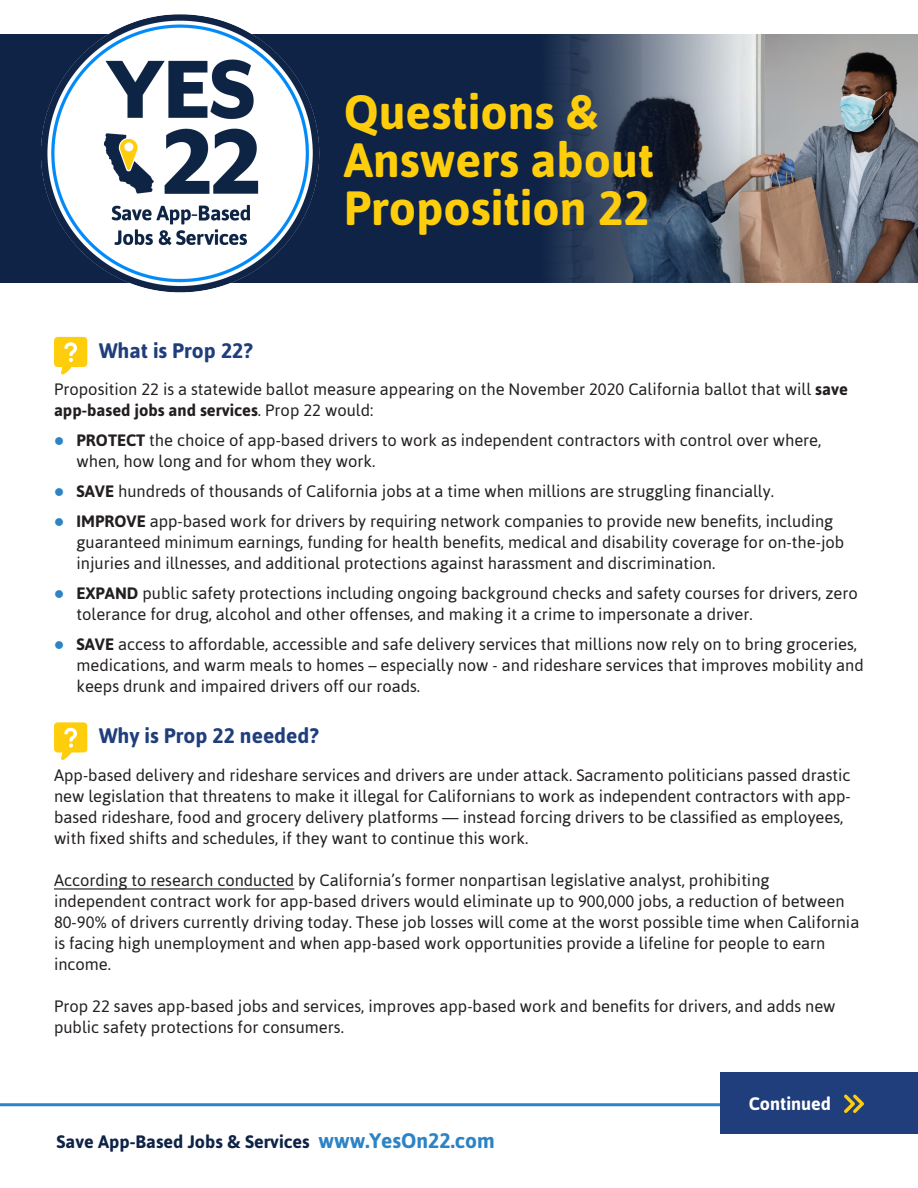
<style>
.page{position:relative;width:918px;height:1188px;background:#fff}
.page>*{position:absolute;margin:0;border:0;box-sizing:border-box;transform-origin:0 0}
.t1{font:700 48px/48px "Asap";color:#fecd0c}
.Paragraph_Style_1{font:700 21px "Asap";color:#203e7c}
.t2{font:700 18px "Asap";color:#0e2345}
.Paragraph_Style_1-2{font:700 18px "Asap";color:#fff}
.t3{font:16.5px/21px "Asap";color:#231f20}
.s1{font-family:"Gotham"}
.s2{font-weight:700}
.s3{color:#2c83c5}
.s4{font-family:"Open Sans"}
.s5{font-size:21px;color:#2c83c5}
</style>
<div class="page">
<hr style="left:0;top:1103px;width:918px;height:3px;background:#2c83c5">
<div style="left:0;top:34px;width:918px;height:249px;background:#0e2345"></div>
<img style="left:551px;top:34px;width:367px;height:249px">
<hr style="left:54px;top:888px;width:240px;height:2px;background:#231f20">
<svg style="left:54px;top:337px;width:33px;height:37px"></svg>
<svg style="left:54px;top:722px;width:33px;height:38px"></svg>
<img style="left:41px;top:14px;width:279px;height:279px">
<div style="left:720px;top:1073px;width:198px;height:61px;background:#203e7c"></div>
<svg style="left:844px;top:1095px;width:20px;height:18px"></svg>
<p class="t1" style="left:344px;top:88px;width:312px">Questions <span class="s1">&amp;<br></span>Answers about<br>Proposition 22</p>
<p class="Paragraph_Style_1" style="left:99px;top:338px;width:155px">What is Prop 22?</p>
<p class="t3" style="left:54px;top:379px;width:796px">Proposition 22 is a statewide ballot measure appearing on the November 2020 California ballot that will <span class="s2">save app-based jobs and services</span>. Prop 22 would:</p>
<p class="t3" style="left:76px;top:430px;width:746px;text-indent:-22px"><span class="s3">●</span> <span class="s2">PROTECT</span> the choice of app-based drivers to work as independent contractors with control over where, when, how long and for whom they work.</p>
<p class="t3" style="left:54px;top:481px;width:722px"><span class="s3">●</span> <span class="s2">SAVE</span> hundreds of thousands of California jobs at a time when millions are struggling financially.</p>
<p class="t3" style="left:76px;top:511px;width:769px;text-indent:-22px"><span class="s3">●</span> <span class="s2">IMPROVE</span> app-based work for drivers by requiring network companies to provide new benefits, including guaranteed minimum earnings, funding for health benefits, medical and disability coverage for on-the-job injuries and illnesses, and additional protections against harassment and discrimination.</p>
<p class="t3" style="left:76px;top:583px;width:783px;text-indent:-22px"><span class="s3">●</span> <span class="s2">EXPAND</span> public safety protections including ongoing background checks and safety courses for drivers, zero tolerance for drug, alcohol and other offenses, and making it a crime to impersonate a driver.</p>
<p class="t3" style="left:76px;top:634px;width:789px;text-indent:-22px"><span class="s3">●</span> <span class="s2">SAVE</span> access to affordable, accessible and safe delivery services that millions now rely on to bring groceries, medications, and warm meals to homes – especially now - and rideshare services that improves mobility and keeps drunk and impaired drivers off our roads.</p>
<p class="Paragraph_Style_1" style="left:99px;top:724px;width:221px">Why is Prop 22 needed?</p>
<p class="t3" style="left:54px;top:765px;width:798px">App-based delivery and rideshare services and drivers are under attack. Sacramento politicians passed drastic new legislation that threatens to make it illegal for Californians to work as independent contractors with app&shy;based rideshare, food and grocery delivery platforms — instead forcing drivers to be classified as employees, with fixed shifts and schedules, if they want to continue this work.</p>
<p class="t3" style="left:54px;top:870px;width:807px">According to research conducted by California’s former nonpartisan legislative analyst, prohibiting independent contract work for app-based drivers would eliminate up to 900,000 jobs, a reduction of between 80-90% of drivers currently driving today. These job losses will come at the worst possible time when California is facing high unemployment and when app-based work opportunities provide a lifeline for people to earn income.</p>
<p class="t3" style="left:54px;top:996px;width:783px">Prop 22 saves app-based jobs and services, improves app-based work and benefits for drivers, and adds new public safety protections for consumers.</p>
<p class="t2" style="left:57px;top:1131px;width:440px">Save App-Based Jobs <span class="s4">&amp;</span> Services <span class="s5">www.YesOn22.com</span></p>
<p class="Paragraph_Style_1-2" style="left:749px;top:1093px;width:84px">Continued</p>
</div>
